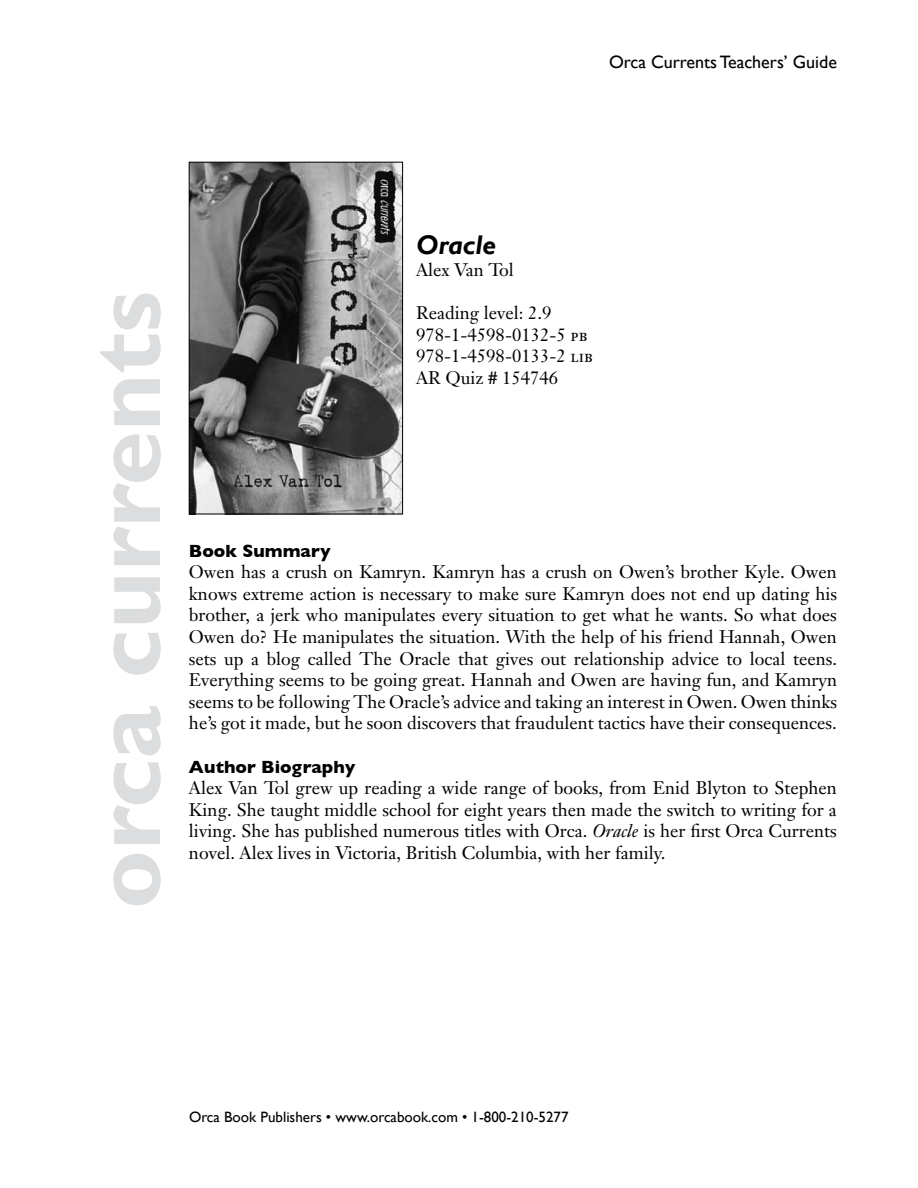
<style>
.page{position:relative;width:918px;height:1188px;background:#fff}
.page>*{position:absolute;margin:0;border:0;box-sizing:border-box;transform-origin:0 0}
.t1{font:700 99px "Gill Sans";color:#dcddde}
.t2{font:italic 700 27px "Gill Sans";color:#000}
.t3{font:18px/21.6px "Janson Text";color:#000;text-align:justify}
.t4{font:18px "Gill Sans";color:#000}
.t5{font:700 18px "Gill Sans";color:#000}
.t6{font:15px "Gill Sans";color:#000}
.s1{font-family:"Janson Text Roman SC"}
.s2{font-style:italic}
</style>
<div class="page">
<img style="left:191px;top:164px;width:210px;height:348px">
<div style="left:189px;top:162px;width:214px;height:352px;border:1px solid #000"></div>
<p class="t4" style="left:609px;top:51px;width:229px">Orca Currents Teachers’ Guide</p>
<h1 class="t1" style="left:67px;top:909px;width:620px;rotate:-90deg">orca currents</h1>
<h2 class="t2" style="left:416px;top:229px;width:82px">Oracle</h2>
<p class="t3" style="left:416px;top:259px;width:99px">Alex Van Tol</p>
<p class="t3" style="left:416px;top:302px;width:178px;text-align:left">Reading level: 2.9<br>978-1-4598-0132-5 <span class="s1">pb<br></span>978-1-4598-0133-2 <span class="s1">lib<br></span>AR Quiz # 154746</p>
<p class="t5" style="left:189px;top:540px;width:143px">Book Summary</p>
<p class="t3" style="left:189px;top:561px;width:650px">Owen has a crush on Kamryn. Kamryn has a crush on Owen’s brother Kyle. Owen knows extreme action is necessary to make sure Kamryn does not end up dating his brother, a jerk who manipulates every situation to get what he wants. So what does Owen do? He manipulates the situation. With the help of his friend Hannah, Owen sets up a blog called The Oracle that gives out relationship advice to local teens.<br>Everything seems to be going great. Hannah and Owen are having fun, and Kamryn seems to be following The Oracle’s advice and taking an interest in Owen. Owen thinks he’s got it made, but he soon discovers that fraudulent tactics have their consequences.</p>
<p class="t5" style="left:189px;top:756px;width:168px">Author Biography</p>
<p class="t3" style="left:189px;top:777px;width:649px">Alex Van Tol grew up reading a wide range of books, from Enid Blyton to Stephen King. She taught middle school for eight years then made the switch to writing for a living. She has published numerous titles with Orca. <span class="s2">Oracle</span> is her first Orca Currents novel. Alex lives in Victoria, British Columbia, with her family.</p>
<p class="t6" style="left:189px;top:1108px;width:381px">Orca Book Publishers • www.orcabook.com • 1-800-210-5277</p>
</div>
